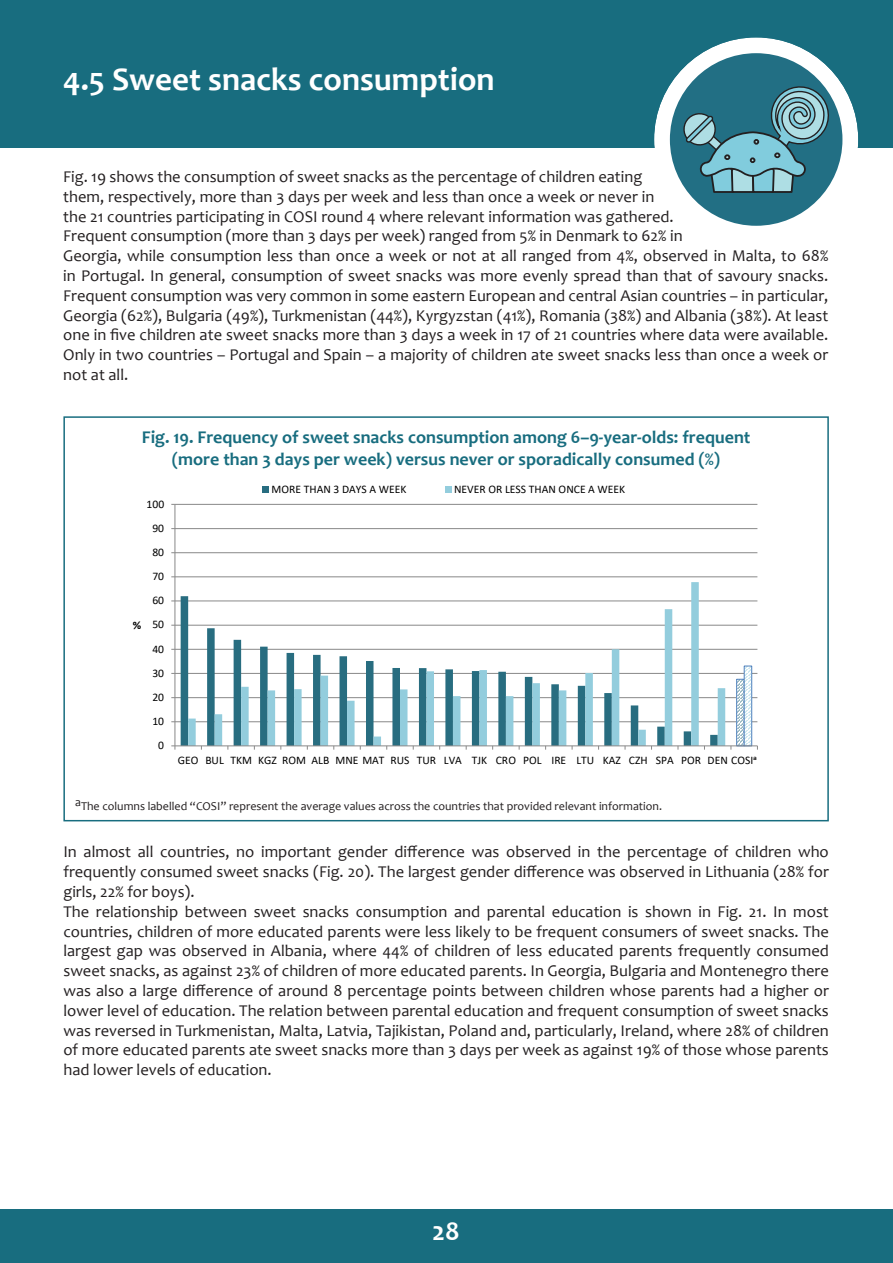
<style>
.page{position:relative;width:893px;height:1263px;background:#fff}
.page>*{position:absolute;margin:0;border:0;box-sizing:border-box;transform-origin:0 0}
.t1{font:700 33px "Candara";color:#fff}
.t2{font:700 27px "Candara";color:#fff}
.t3{font:700 18px/21.6px "Candara";color:#186d7f;text-align:center}
.t4{font:16.5px/19.8px "Candara";color:#231f20;text-align:justify}
.t5{font:12px "Candara";color:#231f20}
.t6{font:11.55px "Calibri";color:#000}
.t7{font:700 11.55px "Calibri";color:#000}
</style>
<div class="page">
<div style="left:0;top:1209px;width:893px;height:54px;background:#186d7f"></div>
<div style="left:0;top:0;width:893px;height:148px;background:#186d7f"></div>
<hr style="left:175px;top:721px;width:582px;height:1px;background:#898989">
<hr style="left:175px;top:697px;width:582px;height:1px;background:#898989">
<hr style="left:175px;top:673px;width:582px;height:1px;background:#898989">
<hr style="left:175px;top:649px;width:582px;height:1px;background:#898989">
<hr style="left:175px;top:625px;width:582px;height:1px;background:#898989">
<hr style="left:175px;top:601px;width:582px;height:1px;background:#898989">
<hr style="left:175px;top:576px;width:582px;height:1px;background:#898989">
<hr style="left:175px;top:552px;width:582px;height:1px;background:#898989">
<hr style="left:175px;top:528px;width:582px;height:1px;background:#898989">
<hr style="left:175px;top:504px;width:582px;height:1px;background:#898989">
<svg style="left:738px;top:681px;width:5px;height:63px"></svg>
<div style="left:736px;top:679px;width:9px;height:67px;border:1px solid #4f81bd"></div>
<svg style="left:746px;top:668px;width:4px;height:76px"></svg>
<div style="left:744px;top:666px;width:8px;height:80px;border:1px solid #4f81bd"></div>
<svg style="left:188px;top:582px;width:537px;height:164px"></svg>
<hr style="left:175px;top:504px;width:1px;height:242px;background:#898989">
<hr style="left:175px;top:746px;width:582px;height:1px;background:#898989">
<div style="left:262px;top:486px;width:7px;height:7px;background:#286d80"></div>
<div style="left:445px;top:486px;width:6px;height:7px;background:#93cddd"></div>
<div style="left:654px;top:37px;width:204px;height:205px;background:#fff;border-radius:50%"></div>
<svg style="left:669px;top:37px;width:174px;height:189px"></svg>
<div style="left:63px;top:416px;width:766px;height:405px;border:2px solid #186d7f"></div>
<p class="t1" style="left:63px;top:58px;width:433px">4.5 Sweet snacks consumption</p>
<p class="t4" style="left:63px;top:167px;width:621px;text-align:left">Fig. 19 shows the consumption of sweet snacks as the percentage of children eating them, respectively, more than 3 days per week and less than once a week or never in<br>the 21 countries participating in COSI round 4 where relevant information was gathered.<br>Frequent consumption (more than 3 days per week) ranged from 5% in Denmark to 62% in</p>
<p class="t4" style="left:63px;top:246px;width:767px">Georgia, while consumption less than once a week or not at all ranged from 4%, observed in Malta, to 68% in Portugal. In general, consumption of sweet snacks was more evenly spread than that of savoury snacks.<br>Frequent consumption was very common in some eastern European and central Asian countries – in particular, Georgia (62%), Bulgaria (49%), Turkmenistan (44%), Kyrgyzstan (41%), Romania (38%) and Albania (38%). At least one in five children ate sweet snacks more than 3 days a week in 17 of 21 countries where data were available.<br>Only in two countries – Portugal and Spain – a majority of children ate sweet snacks less than once a week or not at all.</p>
<p class="t3" style="left:142px;top:426px;width:610px">Fig. 19. Frequency of sweet snacks consumption among 6–9-year-olds: frequent (more than 3 days per week) versus never or sporadically consumed (%)</p>
<p class="t6" style="left:147px;top:496px;width:19px">100</p>
<p class="t6" style="left:152px;top:520px;width:13px">90</p>
<p class="t6" style="left:152px;top:544px;width:13px">80</p>
<p class="t6" style="left:152px;top:568px;width:13px">70</p>
<p class="t7" style="left:133px;top:617px;width:10px">%</p>
<p class="t6" style="left:152px;top:592px;width:13px">60</p>
<p class="t6" style="left:152px;top:617px;width:13px">50</p>
<p class="t6" style="left:152px;top:641px;width:13px">40</p>
<p class="t6" style="left:152px;top:665px;width:13px">30</p>
<p class="t6" style="left:152px;top:689px;width:13px">20</p>
<p class="t6" style="left:152px;top:713px;width:13px">10</p>
<p class="t6" style="left:158px;top:737px;width:7px">0</p>
<p class="t6" style="left:272px;top:481px;width:136px">MORE THAN 3 DAYS A WEEK</p>
<p class="t6" style="left:454px;top:481px;width:173px">NEVER OR LESS THAN ONCE A WEEK</p>
<p class="t6" style="left:178px;top:752px;width:581px">GEO BUL TKM KGZ ROM ALB MNE MAT RUS TUR LVA TJK CRO POL IRE LTU KAZ CZH SPA POR DEN COSIᵃ</p>
<p class="t5" style="left:75px;top:799px;width:588px">aThe columns labelled “COSI” represent the average values across the countries that provided relevant information.</p>
<p class="t4" style="left:63px;top:842px;width:767px">In almost all countries, no important gender difference was observed in the percentage of children who frequently consumed sweet snacks (Fig. 20). The largest gender difference was observed in Lithuania (28% for girls, 22% for boys).</p>
<p class="t4" style="left:63px;top:901px;width:767px">The relationship between sweet snacks consumption and parental education is shown in Fig. 21. In most countries, children of more educated parents were less likely to be frequent consumers of sweet snacks. The largest gap was observed in Albania, where 44% of children of less educated parents frequently consumed sweet snacks, as against 23% of children of more educated parents. In Georgia, Bulgaria and Montenegro there was also a large difference of around 8 percentage points between children whose parents had a higher or lower level of education. The relation between parental education and frequent consumption of sweet snacks was reversed in Turkmenistan, Malta, Latvia, Tajikistan, Poland and, particularly, Ireland, where 28% of children of more educated parents ate sweet snacks more than 3 days per week as against 19% of those whose parents had lower levels of education.</p>
<h2 class="t2" style="left:432px;top:1214px;width:29px">28</h2>
</div>
